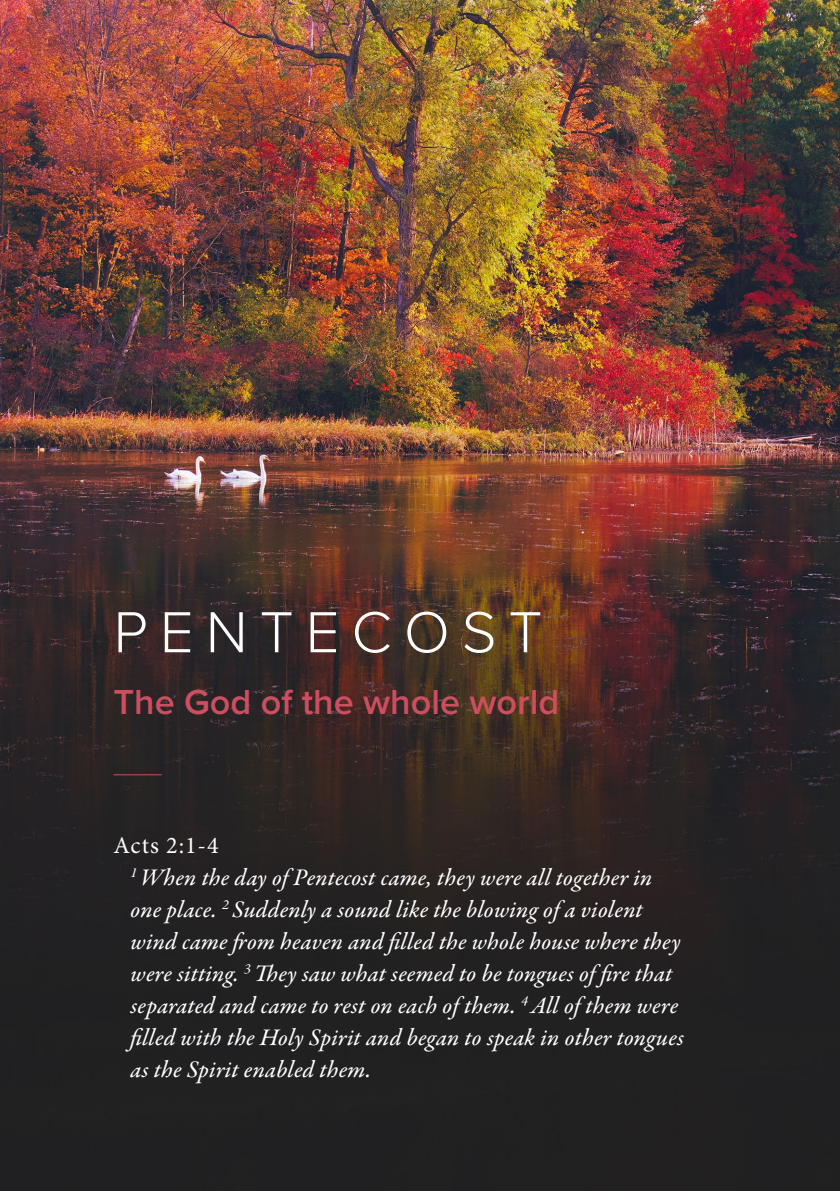
<style>
.page{position:relative;width:840px;height:1191px;background:#fff}
.page>*{position:absolute;margin:0;border:0;box-sizing:border-box;transform-origin:0 0}
.t1{font:300 60px "Proxima Nova";letter-spacing:.2em;color:#fff}
.t2{font:600 36px "Proxima Nova";color:#cd4e5f}
.t3{font:24px/32px "Garamond Premr Pro Med It";letter-spacing:.005em;color:#fff}
.t4{font:24px "Minion Pro";color:#fff}
</style>
<div class="page">
<img style="left:0;top:0;width:839px;height:1191px">
<hr style="left:113px;top:774px;width:49px;height:1px;background:#cd4e5f">
<h1 class="t1" style="left:113px;top:587px;width:430px">PENTECOST</h1>
<h2 class="t2" style="left:113px;top:674px;width:447px">The God of the whole world</h2>
<p class="t4" style="left:113px;top:829px;width:107px">Acts 2:1-4</p>
<p class="t3" style="left:130px;top:863px;width:554px"><sup>1</sup> When the day of Pentecost came, they were all together in one place. <sup>2</sup> Suddenly a sound like the blowing of a violent wind came from heaven and filled the whole house where they were sitting. <sup>3</sup> They saw what seemed to be tongues of fire that separated and came to rest on each of them. <sup>4</sup> All of them were filled with the Holy Spirit and began to speak in other tongues as the Spirit enabled them.</p>
</div>
